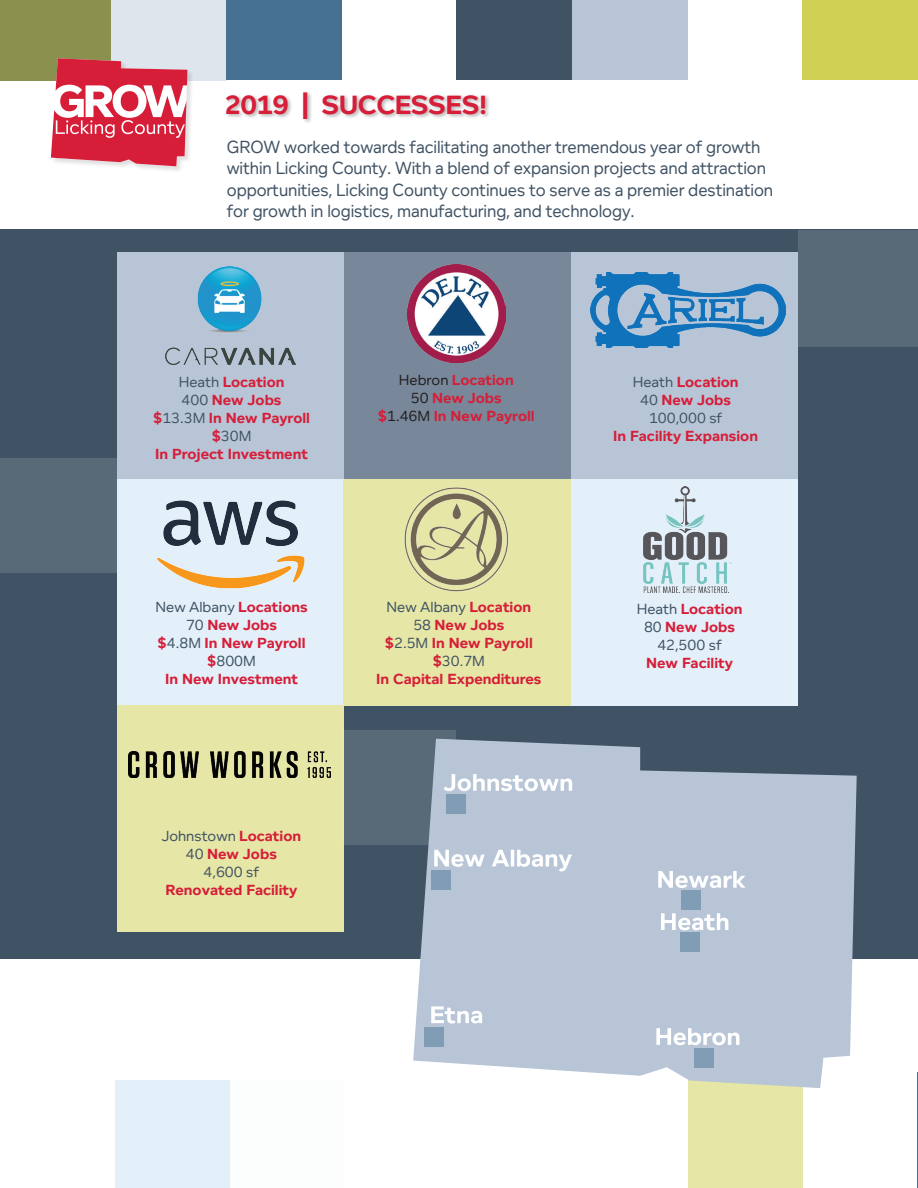
<style>
.page{position:relative;width:918px;height:1188px;background:#fff}
.page>*{position:absolute;margin:0;border:0;box-sizing:border-box;transform-origin:0 0}
.t1{font:700 27px "Foundry Context W03";letter-spacing:-.025em;color:#d61e39}
.t2{font:18px/21.6px "Foundry Context W03";letter-spacing:-.005em;color:#405364;scale:.95 1}
.t3{font:700 15px/18px "Foundry Context W03";color:#d61e39;text-align:center}
.t4{font:15px/18px "Foundry Context W03";color:#405364;text-align:center}
.s1{font-weight:400;color:#231f20}
.s2{font-weight:400;color:#405364}
.s3{font-weight:700;color:#d61e39}
</style>
<div class="page">
<div style="left:572px;top:0;width:115px;height:80px;background:#b8c5d7"></div>
<div style="left:111px;top:0;width:115px;height:80px;background:#dfe5ed"></div>
<div style="left:226px;top:0;width:115px;height:80px;background:#477192"></div>
<div style="left:802px;top:0;width:116px;height:80px;background:#d0d154"></div>
<div style="left:457px;top:0;width:115px;height:80px;background:#405364"></div>
<div style="left:0;top:0;width:111px;height:80px;background:#8a914e"></div>
<div style="left:0;top:229px;width:918px;height:729px;background:#405365"></div>
<div style="left:51px;top:58px;width:143px;height:115px;background:#231f20;opacity:.14"></div>
<svg style="left:51px;top:58px;width:137px;height:108px"></svg>
<hr style="left:917px;top:1073px;width:1px;height:115px;background:#477192">
<div style="left:0;top:459px;width:117px;height:114px;background:#586978"></div>
<div style="left:688px;top:1080px;width:114px;height:108px;background:#e6e6a6"></div>
<div style="left:115px;top:1081px;width:115px;height:107px;background:#e3f0f9"></div>
<div style="left:225px;top:91px;width:266px;height:34px;background:#231f20;opacity:.33"></div>
<div style="left:117px;top:252px;width:227px;height:227px;background:#b8c5d7"></div>
<img style="left:165px;top:267px;width:131px;height:97px">
<div style="left:343px;top:252px;width:230px;height:227px;background:#78889a"></div>
<div style="left:571px;top:252px;width:227px;height:227px;background:#b8c5d7"></div>
<img style="left:590px;top:273px;width:195px;height:74px">
<div style="left:117px;top:479px;width:227px;height:227px;background:#e3f0f9"></div>
<img style="left:157px;top:500px;width:148px;height:89px">
<div style="left:343px;top:479px;width:228px;height:227px;background:#e6e6a6"></div>
<img style="left:404px;top:487px;width:105px;height:105px">
<div style="left:571px;top:479px;width:227px;height:227px;background:#e3f0f9"></div>
<img style="left:407px;top:264px;width:98px;height:98px">
<div style="left:117px;top:706px;width:226px;height:226px;background:#e6e6a6"></div>
<img style="left:129px;top:751px;width:202px;height:26px">
<div style="left:343px;top:730px;width:113px;height:114px;background:#586978"></div>
<div style="left:798px;top:230px;width:120px;height:117px;background:#586978"></div>
<svg style="left:413px;top:739px;width:444px;height:349px;background:#b2becf"></svg>
<svg style="left:434px;top:850px;width:138px;height:21px;background:#cfd8e4"></svg>
<svg style="left:444px;top:774px;width:128px;height:17px;background:#d4dce6"></svg>
<svg style="left:658px;top:871px;width:88px;height:17px"></svg>
<svg style="left:661px;top:913px;width:67px;height:17px"></svg>
<svg style="left:656px;top:1028px;width:83px;height:17px"></svg>
<svg style="left:431px;top:1006px;width:51px;height:18px"></svg>
<div style="left:446px;top:795px;width:20px;height:19px;background:#819cb5"></div>
<div style="left:431px;top:871px;width:20px;height:19px;background:#819cb5"></div>
<div style="left:681px;top:891px;width:19px;height:19px;background:#819cb5"></div>
<div style="left:680px;top:933px;width:20px;height:19px;background:#819cb5"></div>
<div style="left:694px;top:1048px;width:19px;height:19px;background:#819cb5"></div>
<div style="left:425px;top:1027px;width:19px;height:20px;background:#819cb5"></div>
<img style="left:644px;top:486px;width:88px;height:107px">
<h1 class="t1" style="left:225px;top:89px;width:264px">2019 | SUCCESSES!</h1>
<p class="t2" style="left:227px;top:135px;width:577px">GROW worked towards facilitating another tremendous year of growth within Licking County. With a blend of expansion projects and attraction opportunities, Licking County continues to serve as a premier destination for growth in logistics, manufacturing, and technology.</p>
<p class="t3" style="left:378px;top:370px;width:158px"><span class="s1">Hebron</span> Location<br><span class="s1">50</span> New Jobs<br>$<span class="s1">1.46M</span> In New Payroll</p>
<p class="t3" style="left:153px;top:373px;width:158px"><span class="s2">Heath</span> Location<br><span class="s2">400</span> New Jobs<br>$<span class="s2">13.3M</span> In New Payroll $<span class="s2">30M<br></span>In Project Investment</p>
<p class="t4" style="left:633px;top:373px;width:107px">Heath <span class="s3">Location<br></span>40 <span class="s3">New Jobs<br></span>100,000 sf</p>
<p class="t3" style="left:613px;top:427px;width:146px">In Facility Expansion</p>
<p class="t3" style="left:156px;top:598px;width:154px"><span class="s2">New Albany</span> Locations<br><span class="s2">70</span> New Jobs<br>$<span class="s2">4.8M</span> In New Payroll $<span class="s2">800M<br></span>In New Investment</p>
<p class="t3" style="left:376px;top:598px;width:167px"><span class="s2">New Albany</span> Location<br><span class="s2">58</span> New Jobs<br>$<span class="s2">2.5M</span> In New Payroll $<span class="s2">30.7M<br></span>In Capital Expenditures</p>
<p class="t4" style="left:162px;top:826px;width:141px">Johnstown <span class="s3">Location<br></span>40 <span class="s3">New Jobs<br></span>4,600 sf</p>
<p class="t3" style="left:165px;top:880px;width:133px">Renovated Facility</p>
<p class="t4" style="left:637px;top:600px;width:107px">Heath <span class="s3">Location<br></span>80 <span class="s3">New Jobs<br></span>42,500 sf</p>
<p class="t3" style="left:646px;top:654px;width:88px">New Facility</p>
</div>
